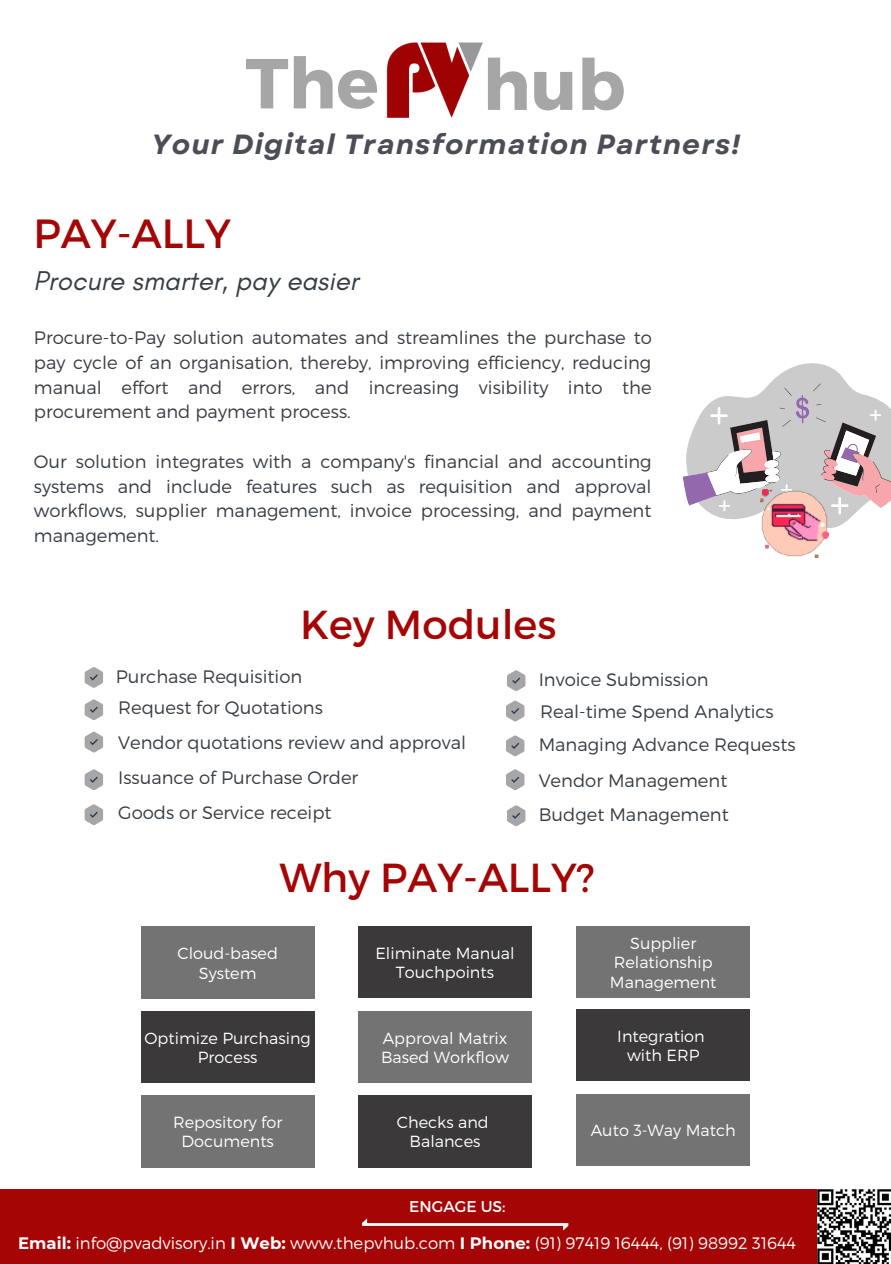
<style>
.page{position:relative;width:891px;height:1264px;background:#fff}
.page>*{position:absolute;margin:0;border:0;box-sizing:border-box;transform-origin:0 0}
.t1{font:700 70.5px "Montserrat";color:#a6a6a6}
.t2{font:40.65px "Montserrat";color:#a60505}
.t3{font:40.42px "Montserrat";color:#a60505}
.t4{font:italic 700 27.75px "Garet";letter-spacing:.04em;color:#4b4e57}
.t5{font:italic 27.67px "Glacial Indifference";color:#363d44}
.t6{font:300 18px/24.8px "Montserrat";color:#363d44;text-align:justify}
.t7{font:300 16.5px "Montserrat";color:#fff}
.t8{font:300 16.05px/19.1px "Montserrat";color:#fff;text-align:center}
.t9{font:15.52px "Montserrat";color:#fff}
.s1{font-weight:700}
</style>
<div class="page">
<svg style="left:683px;top:363px;width:208px;height:175px"></svg>
<img style="left:761px;top:489px;width:67px;height:68px">
<svg style="left:85px;top:667px;width:18px;height:21px"></svg>
<svg style="left:85px;top:699px;width:18px;height:21px"></svg>
<svg style="left:85px;top:731px;width:18px;height:21px"></svg>
<svg style="left:506px;top:700px;width:18px;height:21px"></svg>
<svg style="left:506px;top:769px;width:18px;height:21px"></svg>
<svg style="left:506px;top:735px;width:18px;height:21px"></svg>
<svg style="left:85px;top:769px;width:18px;height:21px"></svg>
<svg style="left:507px;top:670px;width:18px;height:21px"></svg>
<svg style="left:85px;top:804px;width:18px;height:21px"></svg>
<svg style="left:507px;top:805px;width:18px;height:21px"></svg>
<img style="left:386px;top:42px;width:97px;height:76px">
<div style="left:141px;top:926px;width:173px;height:72px;background:#737373"></div>
<div style="left:141px;top:1011px;width:173px;height:71px;background:#3b3939"></div>
<div style="left:141px;top:1095px;width:173px;height:72px;background:#737373"></div>
<div style="left:358px;top:1011px;width:174px;height:71px;background:#737373"></div>
<div style="left:576px;top:1093px;width:174px;height:72px;background:#737373"></div>
<div style="left:358px;top:926px;width:174px;height:71px;background:#3b3939"></div>
<div style="left:358px;top:1095px;width:174px;height:72px;background:#3b3939"></div>
<div style="left:576px;top:1009px;width:174px;height:71px;background:#3b3939"></div>
<div style="left:576px;top:926px;width:174px;height:71px;background:#737373"></div>
<div style="left:0;top:1188px;width:891px;height:75px;background:#a60505"></div>
<svg style="left:362px;top:1218px;width:206px;height:12px"></svg>
<img style="left:818px;top:1188px;width:73px;height:75px">
<h1 class="t1" style="left:246px;top:37px;width:135px">The</h1>
<h1 class="t1" style="left:483px;top:39px;width:144px">hub</h1>
<h3 class="t4" style="left:152px;top:124px;width:590px">Your Digital Transformation Partners!</h3>
<h2 class="t2" style="left:34px;top:207px;width:199px">PAY-ALLY</h2>
<h3 class="t5" style="left:34px;top:264px;width:326px">Procure smarter, pay easier</h3>
<p class="t6" style="left:34px;top:324px;width:619px">Procure-to-Pay solution automates and streamlines the purchase to pay cycle of an organisation, thereby, improving efficiency, reducing manual effort and errors, and increasing visibility into the procurement and payment process.</p>
<p class="t6" style="left:34px;top:448px;width:619px">Our solution integrates with a company's financial and accounting systems and include features such as requisition and approval workflows, supplier management, invoice processing, and payment management.</p>
<h3 class="t3" style="left:300px;top:598px;width:258px">Key Modules</h3>
<p class="t6" style="left:116px;top:663px;width:188px">Purchase Requisition</p>
<p class="t6" style="left:539px;top:666px;width:172px">Invoice Submission</p>
<p class="t6" style="left:118px;top:694px;width:206px">Request for Quotations</p>
<p class="t6" style="left:540px;top:698px;width:235px">Real-time Spend Analytics</p>
<p class="t6" style="left:118px;top:729px;width:349px">Vendor quotations review and approval</p>
<p class="t6" style="left:539px;top:725px;width:258px;line-height:36.1px">Managing Advance Requests<br>Vendor Management</p>
<p class="t6" style="left:118px;top:764px;width:242px">Issuance of Purchase Order</p>
<p class="t6" style="left:118px;top:799px;width:215px">Goods or Service receipt</p>
<p class="t6" style="left:539px;top:801px;width:192px">Budget Management</p>
<h3 class="t3" style="left:279px;top:851px;width:317px">Why PAY-ALLY?</h3>
<p class="t8" style="left:177px;top:943px;width:102px">Cloud-based<br>System</p>
<p class="t8" style="left:145px;top:1027px;width:168px">Optimize Purchasing<br>Process</p>
<p class="t8" style="left:375px;top:942px;width:141px">Eliminate Manual<br>Touchpoints</p>
<p class="t8" style="left:381px;top:1027px;width:129px;text-align:left">Approval Matrix<br>Based Workflow</p>
<p class="t8" style="left:610px;top:933px;width:108px">Supplier<br>Relationship<br>Management</p>
<p class="t8" style="left:617px;top:1025px;width:89px">Integration with ERP</p>
<p class="t8" style="left:173px;top:1112px;width:111px">Repository for<br>Documents</p>
<p class="t8" style="left:397px;top:1112px;width:93px">Checks and<br>Balances</p>
<p class="t9" style="left:409px;top:1196px;width:98px">ENGAGE US:</p>
<p class="t8" style="left:591px;top:1120px;width:146px">Auto 3-Way Match</p>
<p class="t7" style="left:18px;top:1232px;width:779px"><span class="s1">Email:</span> info@pvadvisory.in <span class="s1">I Web:</span> www.thepvhub.com <span class="s1">I Phone:</span> (91) 97419 16444, (91) 98992 31644</p>
</div>
